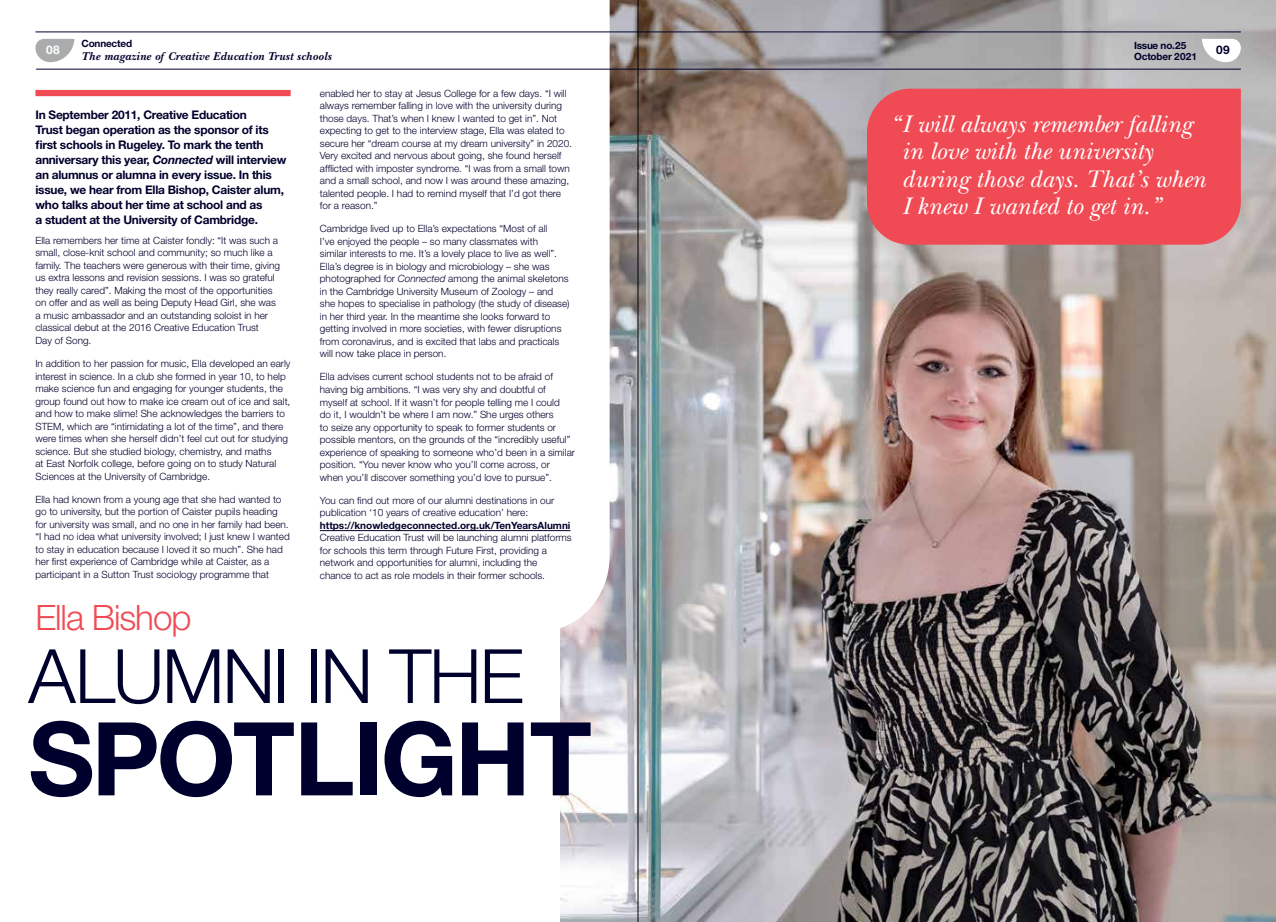
<style>
.page{position:relative;width:1276px;height:922px;background:#fff}
.page>*{position:absolute;margin:0;border:0;box-sizing:border-box;transform-origin:0 0}
.t1{font:700 102px "Helvetica Neue LT";letter-spacing:-.03em;color:#00002d}
.t2{font:300 75px "Helvetica Neue LT";letter-spacing:-.03em;color:#00002d}
.t3{font:300 35px "Helvetica Neue LT";letter-spacing:-.03em;color:#f04b54}
.t4{font:italic 25px/27.5px "New Baskerville";color:#fff}
.t5{font:700 11.88px/15px "Helvetica Neue LT";letter-spacing:-.02em;color:#00002d}
.t6{font:italic 700 11.88px "New Baskerville";letter-spacing:.025em;color:#00002d}
.t7{font:700 11.88px "Helvetica Neue LT";color:#fff}
.t8{font:300 10px/12.5px "Helvetica Neue LT";color:#00002d}
.t9{font:700 10px "Helvetica Neue LT";color:#00002d}
.t10{font:700 10px/11.9px "Helvetica Neue LT";letter-spacing:-.02em;color:#00002d}
.s1{font-style:italic}
</style>
<div class="page">
<img style="left:560px;top:0;width:716px;height:921px">
<svg style="left:35px;top:0;width:574px;height:631px"></svg>
<svg style="left:35px;top:39px;width:39px;height:23px"></svg>
<div style="left:35px;top:90px;width:256px;height:6px;background:#f04b54"></div>
<svg style="left:1201px;top:39px;width:39px;height:23px"></svg>
<hr style="left:35px;top:32px;width:1205px;height:1px;background:#00002d">
<hr style="left:36px;top:69px;width:1204px;height:1px;background:#00002d">
<hr style="left:320px;top:530px;width:250px;height:1px;background:#00002d">
<div style="left:867px;top:89px;width:373px;height:155px;background:#f04b54"></div>
<hr style="left:637px;top:0;width:1px;height:921px;background:#000">
<p class="t7" style="left:46px;top:42px;width:15px">08</p>
<p class="t10" style="left:81px;top:38px;width:52px">Connected</p>
<p class="t6" style="left:81px;top:49px;width:251px">The magazine of Creative Education Trust schools</p>
<p class="t5" style="left:35px;top:107px;width:252px">In September 2011, Creative Education<br>Trust began operation as the sponsor of its first schools in Rugeley. To mark the tenth anniversary this year, <span class="s1">Connected</span> will interview an alumnus or alumna in every issue. In this issue, we hear from Ella Bishop, Caister alum, who talks about her time at school and as<br>a student at the University of Cambridge.</p>
<p class="t8" style="left:35px;top:234px;width:246px">Ella remembers her time at Caister fondly: “It was such a small, close-knit school and community; so much like a family. The teachers were generous with their time, giving us extra lessons and revision sessions. I was so grateful they really cared”. Making the most of the opportunities on offer and as well as being Deputy Head Girl, she was a music ambassador and an outstanding soloist in her classical debut at the 2016 Creative Education Trust<br>Day of Song.</p>
<p class="t8" style="left:35px;top:357px;width:257px">In addition to her passion for music, Ella developed an early interest in science. In a club she formed in year 10, to help make science fun and engaging for younger students, the group found out how to make ice cream out of ice and salt, and how to make slime! She acknowledges the barriers to STEM, which are “intimidating a lot of the time”, and there were times when she herself didn’t feel cut out for studying science. But she studied biology, chemistry, and maths<br>at East Norfolk college, before going on to study Natural Sciences at the University of Cambridge.</p>
<p class="t8" style="left:35px;top:492px;width:256px">Ella had known from a young age that she had wanted to go to university, but the portion of Caister pupils heading for university was small, and no one in her family had been. “I had no idea what university involved; I just knew I wanted to stay in education because I loved it so much”. She had her first experience of Cambridge while at Caister, as a participant in a Sutton Trust sociology programme that</p>
<h3 class="t3" style="left:35px;top:596px;width:158px">Ella Bishop</h3>
<p class="t8" style="left:320px;top:86px;width:254px">enabled her to stay at Jesus College for a few days. “I will always remember falling in love with the university during those days. That’s when I knew I wanted to get in”. Not expecting to get to the interview stage, Ella was elated to secure her “dream course at my dream university” in 2020.<br>Very excited and nervous about going, she found herself afflicted with imposter syndrome. “I was from a small town and a small school, and now I was around these amazing, talented people. I had to remind myself that I’d got there for a reason.”</p>
<p class="t8" style="left:320px;top:222px;width:251px">Cambridge lived up to Ella’s expectations “Most of all<br>I’ve enjoyed the people – so many classmates with<br>similar interests to me. It’s a lovely place to live as well”.<br>Ella’s degree is in biology and microbiology – she was photographed for <span class="s1">Connected</span> among the animal skeletons in the Cambridge University Museum of Zoology – and she hopes to specialise in pathology (the study of disease) in her third year. In the meantime she looks forward to getting involved in more societies, with fewer disruptions from coronavirus, and is excited that labs and practicals will now take place in person.</p>
<p class="t8" style="left:320px;top:370px;width:257px">Ella advises current school students not to be afraid of having big ambitions. “I was very shy and doubtful of myself at school. If it wasn’t for people telling me I could<br>do it, I wouldn’t be where I am now.” She urges others<br>to seize any opportunity to speak to former students or possible mentors, on the grounds of the “incredibly useful” experience of speaking to someone who’d been in a similar position. “You never know who you’ll come across, or when you’ll discover something you’d love to pursue”.</p>
<p class="t8" style="left:320px;top:493px;width:236px">You can find out more of our alumni destinations in our publication ‘10 years of creative education’ here:</p>
<p class="t9" style="left:320px;top:519px;width:252px">https://knowledgeconnected.org.uk/TenYearsAlumni</p>
<p class="t8" style="left:320px;top:531px;width:253px">Creative Education Trust will be launching alumni platforms for schools this term through Future First, providing a network and opportunities for alumni, including the<br>chance to act as role models in their former schools.</p>
<h2 class="t2" style="left:28px;top:630px;width:497px">ALUMNI IN THE</h2>
<h1 class="t1" style="left:28px;top:695px;width:565px">SPOTLIGHT</h1>
<p class="t10" style="left:1134px;top:39px;width:64px">Issue no.25<br>October 2021</p>
<p class="t5" style="left:1216px;top:42px;width:15px">09</p>
<h3 class="t4" style="left:902px;top:110px;width:305px;text-indent:-12px">“I will always remember falling in love with the university during those days. That’s when<br>I knew I wanted to get in.”</h3>
</div>
